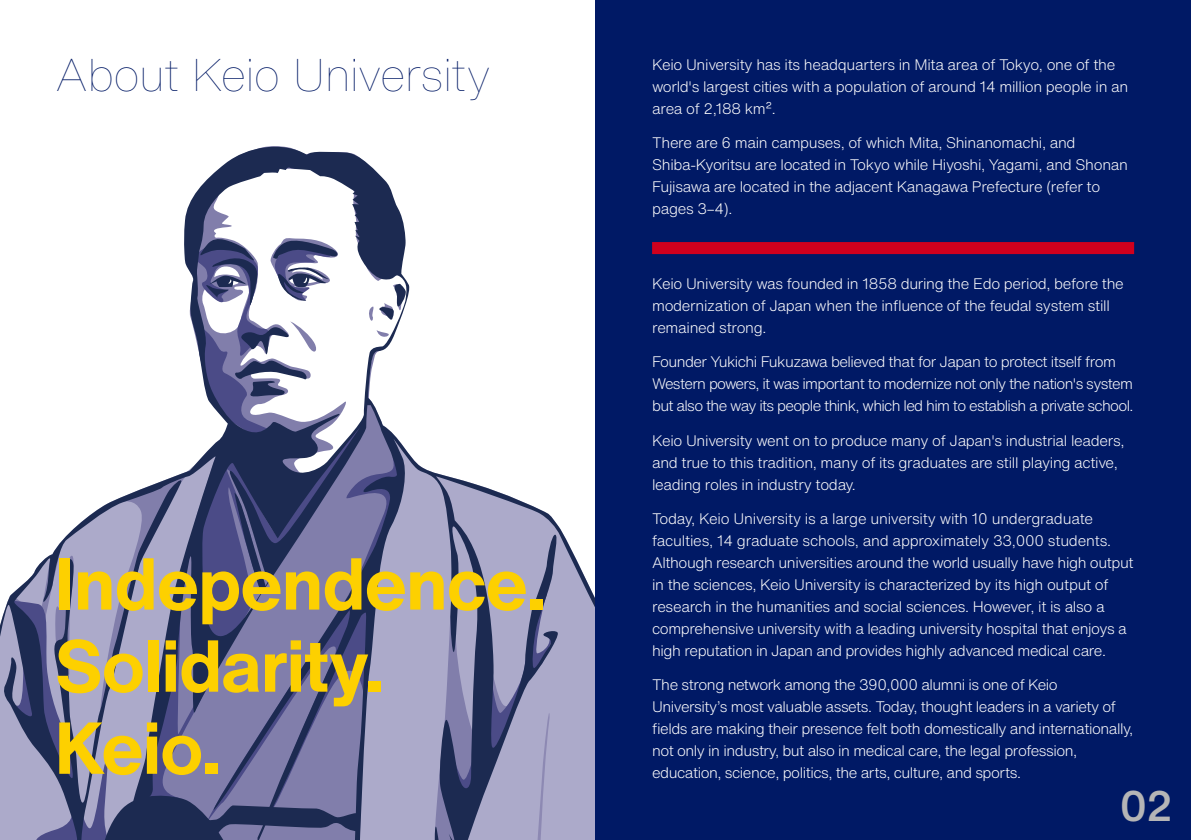
<style>
.page{position:relative;width:1191px;height:840px;background:#fff}
.page>*{position:absolute;margin:0;border:0;box-sizing:border-box;transform-origin:0 0}
.t1{font:700 72px/82px "Helvetica Now Text";letter-spacing:-.02em;color:#fdd000}
.t2{font:100 45px "Helvetica Now Text";letter-spacing:-.02em;color:#001965}
.t3{font:500 42px "Helvetica Now Text";color:#b5b5b6}
.t4{font:300 15px/22px "Helvetica Now Text";letter-spacing:-.02em;color:#fff}
.t5{font:300 15px/22px "Helvetica Now Text";letter-spacing:-.045em;color:#fff}
</style>
<div class="page">
<svg style="left:0;top:146px;width:595px;height:693px"></svg>
<div style="left:595px;top:0;width:596px;height:839px;background:#001965"></div>
<div style="left:652px;top:242px;width:482px;height:12px;background:#d0001d"></div>
<h2 class="t2" style="left:56px;top:42px;width:437px">About Keio University</h2>
<p class="t4" style="left:652px;top:53px;width:478px">Keio University has its headquarters in Mita area of Tokyo, one of the world's largest cities with a population of around 14 million people in an area of 2,188 km2.</p>
<p class="t4" style="left:652px;top:131px;width:477px">There are 6 main campuses, of which Mita, Shinanomachi, and Shiba-Kyoritsu are located in Tokyo while Hiyoshi, Yagami, and Shonan Fujisawa are located in the adjacent Kanagawa Prefecture (refer to pages 3–4).</p>
<h1 class="t1" style="left:55px;top:541px;width:494px">Independence.<br>Solidarity.<br>Keio.</h1>
<p class="t4" style="left:652px;top:272px;width:473px">Keio University was founded in 1858 during the Edo period, before the modernization of Japan when the influence of the feudal system still remained strong.</p>
<p class="t5" style="left:652px;top:350px;width:483px">Founder Yukichi Fukuzawa believed that for Japan to protect itself from<br>Western powers, it was important to modernize not only the nation's system but also the way its people think, which led him to establish a private school.</p>
<p class="t4" style="left:652px;top:428px;width:474px">Keio University went on to produce many of Japan's industrial leaders, and true to this tradition, many of its graduates are still playing active, leading roles in industry today.</p>
<p class="t4" style="left:652px;top:506px;width:483px">Today, Keio University is a large university with 10 undergraduate faculties, 14 graduate schools, and approximately 33,000 students.<br>Although research universities around the world usually have high output in the sciences, Keio University is characterized by its high output of research in the humanities and social sciences. However, it is also a comprehensive university with a leading university hospital that enjoys a high reputation in Japan and provides highly advanced medical care.</p>
<p class="t4" style="left:652px;top:672px;width:482px">The strong network among the 390,000 alumni is one of Keio University’s most valuable assets. Today, thought leaders in a variety of fields are making their presence felt both domestically and internationally, not only in industry, but also in medical care, the legal profession, education, science, politics, the arts, culture, and sports.</p>
<h3 class="t3" style="left:1119px;top:773px;width:55px">02</h3>
</div>
